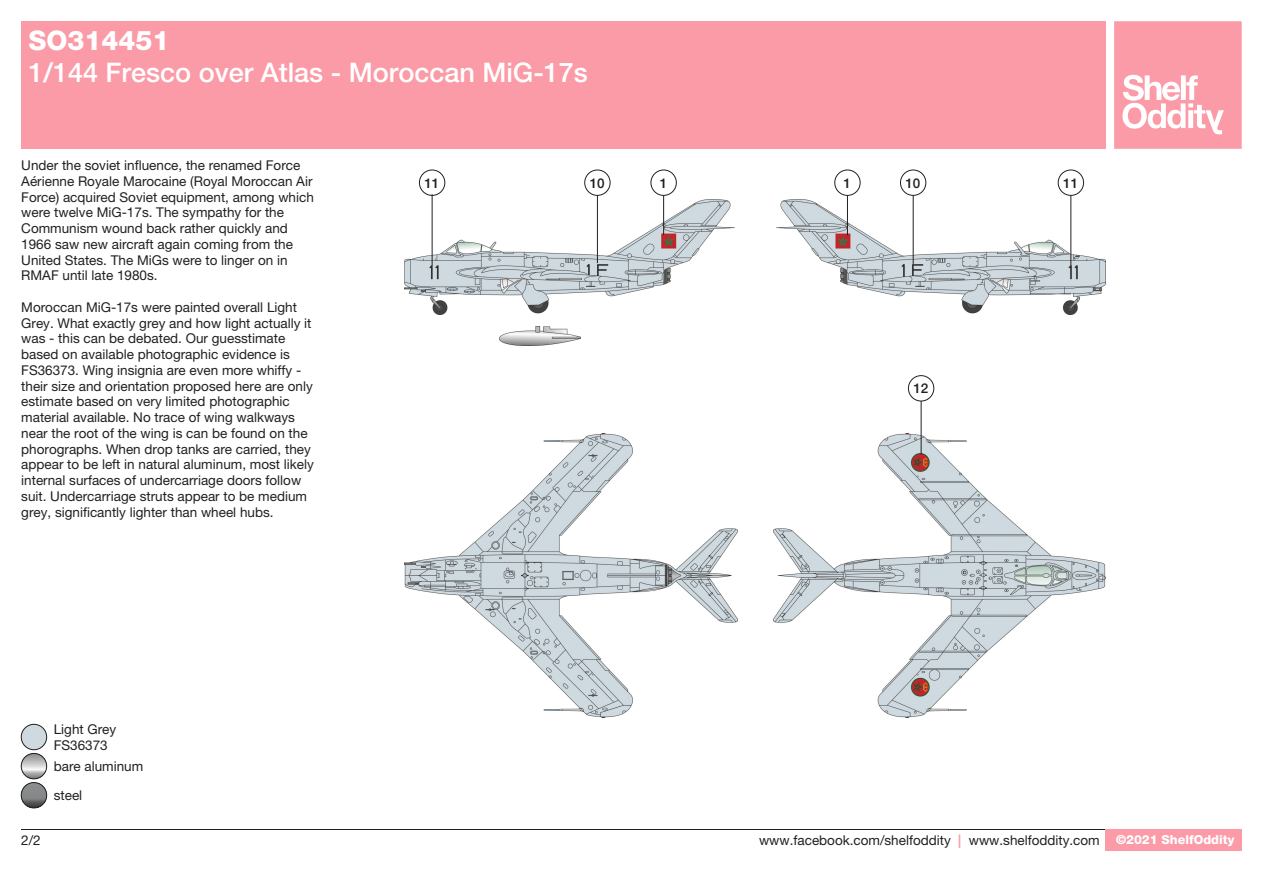
<style>
.page{position:relative;width:1263px;height:893px;background:#fff}
.page>*{position:absolute;margin:0;border:0;box-sizing:border-box;transform-origin:0 0}
.t1{font:500 27px "Helvetica Neue LT Pro";color:#fff}
.t2{font:800 27px "Helvetica Neue LT Pro";color:#fff}
.t3{font:13.5px/15.8px "Helvetica Neue LT Pro";color:#231f20}
.t4{font:500 13.5px "Helvetica Neue LT Pro";color:#231f20}
.t5{font:800 12.45px "Helvetica Neue LT Pro";color:#fff}
.s1{font-weight:700;color:#fb9ba7}
.s2{font-weight:800;font-size:12.45px;color:#fff}
</style>
<div class="page">
<svg style="left:1114px;top:21px;width:128px;height:128px;background:#fba8b3"></svg>
<div style="left:21px;top:21px;width:1085px;height:128px;background:#fb9ba7"></div>
<hr style="left:21px;top:829px;width:1085px;height:1px;background:#231f20">
<div style="left:1106px;top:829px;width:136px;height:21px;background:#fb9ba7"></div>
<img style="left:500px;top:326px;width:80px;height:20px">
<img style="left:405px;top:199px;width:329px;height:115px">
<img style="left:773px;top:434px;width:333px;height:283px">
<img style="left:776px;top:199px;width:330px;height:115px">
<div style="left:834px;top:170px;width:26px;height:26px;border:1px solid #231f20;border-radius:50%"></div>
<hr style="left:847px;top:195px;width:1px;height:40px;background:#231f20">
<div style="left:419px;top:170px;width:26px;height:26px;border:1px solid #231f20;border-radius:50%"></div>
<hr style="left:432px;top:194px;width:1px;height:72px;background:#231f20">
<div style="left:900px;top:170px;width:26px;height:26px;border:1px solid #231f20;border-radius:50%"></div>
<hr style="left:913px;top:195px;width:1px;height:69px;background:#231f20">
<div style="left:584px;top:170px;width:26px;height:26px;border:1px solid #231f20;border-radius:50%"></div>
<hr style="left:597px;top:195px;width:1px;height:68px;background:#231f20">
<div style="left:650px;top:170px;width:27px;height:26px;border:1px solid #231f20;border-radius:50%"></div>
<hr style="left:663px;top:195px;width:1px;height:40px;background:#231f20">
<div style="left:1058px;top:170px;width:26px;height:26px;border:1px solid #231f20;border-radius:50%"></div>
<hr style="left:1070px;top:195px;width:1px;height:71px;background:#231f20">
<img style="left:405px;top:434px;width:332px;height:283px">
<svg style="left:21px;top:753px;width:26px;height:56px"></svg>
<div style="left:21px;top:753px;width:26px;height:26px;border:1px solid #231f20;border-radius:50%"></div>
<div style="left:21px;top:724px;width:26px;height:26px;background:#cfd9e0;border:1px solid #231f20;border-radius:50%"></div>
<div style="left:908px;top:375px;width:26px;height:26px;border:1px solid #231f20;border-radius:50%"></div>
<hr style="left:921px;top:401px;width:1px;height:54px;background:#231f20">
<h1 class="t2" style="left:29px;top:31px;width:143px">SO314451</h1>
<h1 class="t1" style="left:29px;top:63px;width:561px">1/144 Fresco over Atlas - Moroccan MiG-17s</h1>
<p class="t3" style="left:21px;top:159px;width:294px">Under the soviet influence, the renamed Force Aérienne Royale Marocaine (Royal Moroccan Air Force) acquired Soviet equipment, among which were twelve MiG-17s. The sympathy for the Communism wound back rather quickly and 1966 saw new aircraft again coming from the United States. The MiGs were to linger on in RMAF until late 1980s.</p>
<p class="t3" style="left:21px;top:301px;width:294px">Moroccan MiG-17s were painted overall Light Grey. What exactly grey and how light actually it was - this can be debated. Our guesstimate based on available photographic evidence is FS36373. Wing insignia are even more whiffy - their size and orientation proposed here are only estimate based on very limited photographic material available. No trace of wing walkways near the root of the wing is can be found on the phorographs. When drop tanks are carried, they appear to be left in natural aluminum, most likely internal surfaces of undercarriage doors follow suit. Undercarriage struts appear to be medium grey, significantly lighter than wheel hubs.</p>
<p class="t3" style="left:54px;top:723px;width:64px">Light Grey<br>FS36373</p>
<p class="t3" style="left:54px;top:760px;width:91px">bare aluminum</p>
<p class="t3" style="left:54px;top:789px;width:30px">steel</p>
<p class="t4" style="left:424px;top:178px;width:17px">11</p>
<p class="t4" style="left:590px;top:178px;width:17px">10</p>
<p class="t4" style="left:660px;top:178px;width:9px">1</p>
<p class="t4" style="left:843px;top:178px;width:9px">1</p>
<p class="t4" style="left:905px;top:178px;width:17px">10</p>
<p class="t4" style="left:1063px;top:178px;width:17px">11</p>
<p class="t4" style="left:913px;top:383px;width:17px">12</p>
<p class="t3" style="left:21px;top:834px;width:21px">2/2</p>
<p class="t3" style="left:759px;top:834px;width:432px">www.facebook.com/shelfoddity <span class="s1">|</span> www.shelfoddity.com <span class="s2">©2015 Shelf</span></p>
<p class="t5" style="left:1116px;top:835px;width:120px">©2021 ShelfOddity</p>
</div>
